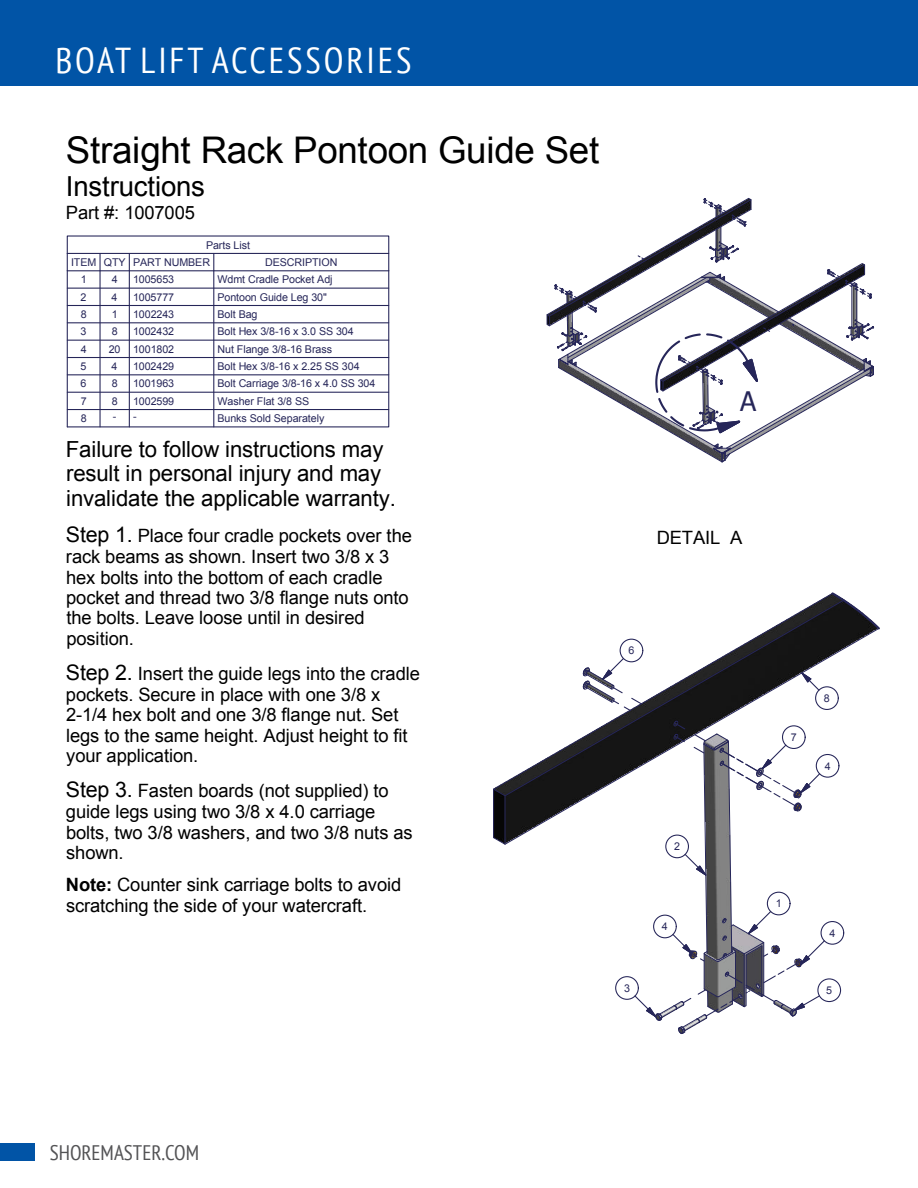
<style>
.page{position:relative;width:918px;height:1188px;background:#fff}
.page>*{position:absolute;margin:0;border:0;box-sizing:border-box;transform-origin:0 0}
.t1{font:36.75px "Arial";letter-spacing:-.01em;color:#000}
.t2{font:condensed 36px "PT Sans";letter-spacing:.08em;color:#fff}
.t3{font:27.6px "Arial";letter-spacing:-.005em;color:#000}
.t4{font:26.85px "Tahoma";color:#262659}
.t5{font:22.2px/24.6px "Arial";letter-spacing:-.005em;color:#000}
.t6{font:condensed 21px "PT Sans";color:#535355}
.t7{font:18.3px/20.5px "Arial";letter-spacing:-.005em;color:#000}
.t8{font:10.65px/17.4px "Arial";letter-spacing:-.005em;color:#262659}
.s1{font-size:21.45px}
.s2{font-weight:700}
</style>
<div class="page">
<div style="left:0;top:1144px;width:35px;height:17px;background:#0154a6"></div>
<div style="left:0;top:0;width:918px;height:86px;background:#0154a6"></div>
<svg style="left:834px;top:593px;width:45px;height:34px"></svg>
<svg style="left:493px;top:627px;width:387px;height:217px"></svg>
<svg style="left:504px;top:599px;width:341px;height:246px"></svg>
<svg style="left:493px;top:592px;width:341px;height:205px"></svg>
<hr style="left:493px;top:789px;width:1px;height:49px;background:#262659">
<svg style="left:546px;top:197px;width:328px;height:266px"></svg>
<svg style="left:66px;top:252px;width:324px;height:18px"></svg>
<svg style="left:66px;top:270px;width:324px;height:158px"></svg>
<hr style="left:213px;top:271px;width:1px;height:156px;background:#262659">
<hr style="left:129px;top:271px;width:1px;height:156px;background:#262659">
<hr style="left:99px;top:271px;width:2px;height:156px;background:#262659">
<hr style="left:67px;top:271px;width:1px;height:156px;background:#262659">
<svg style="left:798px;top:669px;width:22px;height:23px"></svg>
<div style="left:815px;top:686px;width:24px;height:24px;border:1px solid #262659;border-radius:50%"></div>
<svg style="left:581px;top:657px;width:62px;height:55px"></svg>
<div style="left:620px;top:639px;width:23px;height:23px;border:1px solid #262659;border-radius:50%"></div>
<div style="left:816px;top:754px;width:23px;height:24px;border:1px solid #262659;border-radius:50%"></div>
<div style="left:821px;top:921px;width:23px;height:24px;border:1px solid #262659;border-radius:50%"></div>
<div style="left:615px;top:976px;width:24px;height:24px;border:1px solid #262659;border-radius:50%"></div>
<svg style="left:633px;top:720px;width:193px;height:314px"></svg>
<div style="left:817px;top:978px;width:24px;height:24px;border:1px solid #262659;border-radius:50%"></div>
<h2 class="t2" style="left:55px;top:37px;width:355px">BOAT LI FT ACCESSORI ES</h2>
<p class="t1" style="left:66px;top:126px;width:535px">Straight Rack Pontoon Guide Set</p>
<p class="t3" style="left:66px;top:168px;width:141px">Instructions</p>
<p class="t7" style="left:66px;top:203px;width:131px">Part #: 1007005</p>
<p class="t8" style="left:71px;top:236px;width:181px;text-indent:135px">Parts List<br>ITEM QTY PART NUMBER</p>
<p class="t8" style="left:265px;top:254px;width:74px">DESCRIPTION</p>
<p class="t8" style="left:81px;top:271px;width:7px">1</p>
<p class="t8" style="left:112px;top:271px;width:7px">4</p>
<p class="t8" style="left:133px;top:271px;width:43px">1005653</p>
<p class="t8" style="left:218px;top:271px;width:117px">Wdmt Cradle Pocket Adj</p>
<p class="t8" style="left:81px;top:288px;width:7px">2</p>
<p class="t8" style="left:112px;top:288px;width:7px">4</p>
<p class="t8" style="left:133px;top:288px;width:43px">1005777</p>
<p class="t8" style="left:218px;top:288px;width:111px">Pontoon Guide Leg 30"</p>
<p class="t8" style="left:81px;top:306px;width:7px">8</p>
<p class="t8" style="left:112px;top:306px;width:7px">1</p>
<p class="t8" style="left:133px;top:306px;width:43px">1002243</p>
<p class="t8" style="left:218px;top:306px;width:41px">Bolt Bag</p>
<p class="t8" style="left:81px;top:323px;width:7px">3</p>
<p class="t8" style="left:112px;top:323px;width:7px">8</p>
<p class="t8" style="left:133px;top:323px;width:43px">1002432</p>
<p class="t8" style="left:218px;top:323px;width:138px">Bolt Hex 3/8-16 x 3.0 SS 304</p>
<p class="t8" style="left:81px;top:340px;width:7px">4</p>
<p class="t8" style="left:109px;top:340px;width:67px">20 1001802</p>
<p class="t8" style="left:218px;top:340px;width:116px">Nut Flange 3/8-16 Brass</p>
<p class="t8" style="left:81px;top:358px;width:7px">5</p>
<p class="t8" style="left:112px;top:358px;width:7px">4</p>
<p class="t8" style="left:133px;top:358px;width:43px">1002429</p>
<p class="t8" style="left:218px;top:358px;width:144px">Bolt Hex 3/8-16 x 2.25 SS 304</p>
<p class="t8" style="left:81px;top:375px;width:7px">6</p>
<p class="t8" style="left:112px;top:375px;width:7px">8</p>
<p class="t8" style="left:133px;top:375px;width:43px">1001963</p>
<p class="t8" style="left:218px;top:375px;width:159px">Bolt Carriage 3/8-16 x 4.0 SS 304</p>
<p class="t8" style="left:81px;top:392px;width:7px">7</p>
<p class="t8" style="left:112px;top:392px;width:7px">8</p>
<p class="t8" style="left:133px;top:392px;width:43px">1002599</p>
<p class="t8" style="left:218px;top:392px;width:93px">Washer Flat 3/8 SS</p>
<p class="t8" style="left:81px;top:410px;width:7px">8</p>
<p class="t8" style="left:113px;top:407px;width:25px">- -</p>
<p class="t8" style="left:218px;top:410px;width:108px">Bunks Sold Separately</p>
<p class="t5" style="left:66px;top:437px;width:331px">Failure to follow instructions may result in personal injury and may invalidate the applicable warranty.</p>
<p class="t7" style="left:66px;top:525px;width:348px"><span class="s1">Step 1.</span> Place four cradle pockets over the rack beams as shown. Insert two 3/8 x 3 hex bolts into the bottom of each cradle pocket and thread two 3/8 flange nuts onto the bolts. Leave loose until in desired position.</p>
<p class="t7" style="left:66px;top:663px;width:356px"><span class="s1">Step 2.</span> Insert the guide legs into the cradle pockets. Secure in place with one 3/8 x 2-1/4 hex bolt and one 3/8 flange nut. Set legs to the same height. Adjust height to fit your application.</p>
<p class="t7" style="left:66px;top:780px;width:348px"><span class="s1">Step 3.</span> Fasten boards (not supplied) to guide legs using two 3/8 x 4.0 carriage bolts, two 3/8 washers, and two 3/8 nuts as shown.</p>
<p class="t7" style="left:66px;top:875px;width:337px"><span class="s2">Note:</span> Counter sink carriage bolts to avoid scratching the side of your watercraft.</p>
<p class="t4" style="left:740px;top:383px;width:18px">A</p>
<p class="t7" style="left:657px;top:527px;width:87px">DETAIL A</p>
<p class="t8" style="left:629px;top:642px;width:7px">6</p>
<p class="t8" style="left:674px;top:838px;width:7px">2</p>
<p class="t8" style="left:662px;top:918px;width:7px">4</p>
<p class="t8" style="left:791px;top:729px;width:7px">7</p>
<p class="t8" style="left:824px;top:690px;width:7px">8</p>
<p class="t8" style="left:825px;top:757px;width:7px">4</p>
<p class="t8" style="left:776px;top:895px;width:7px">1</p>
<p class="t8" style="left:829px;top:924px;width:7px">4</p>
<p class="t8" style="left:624px;top:979px;width:7px">3</p>
<p class="t8" style="left:826px;top:982px;width:7px">5</p>
<p class="t6" style="left:50px;top:1139px;width:151px">SHOREMASTER.COM</p>
</div>
